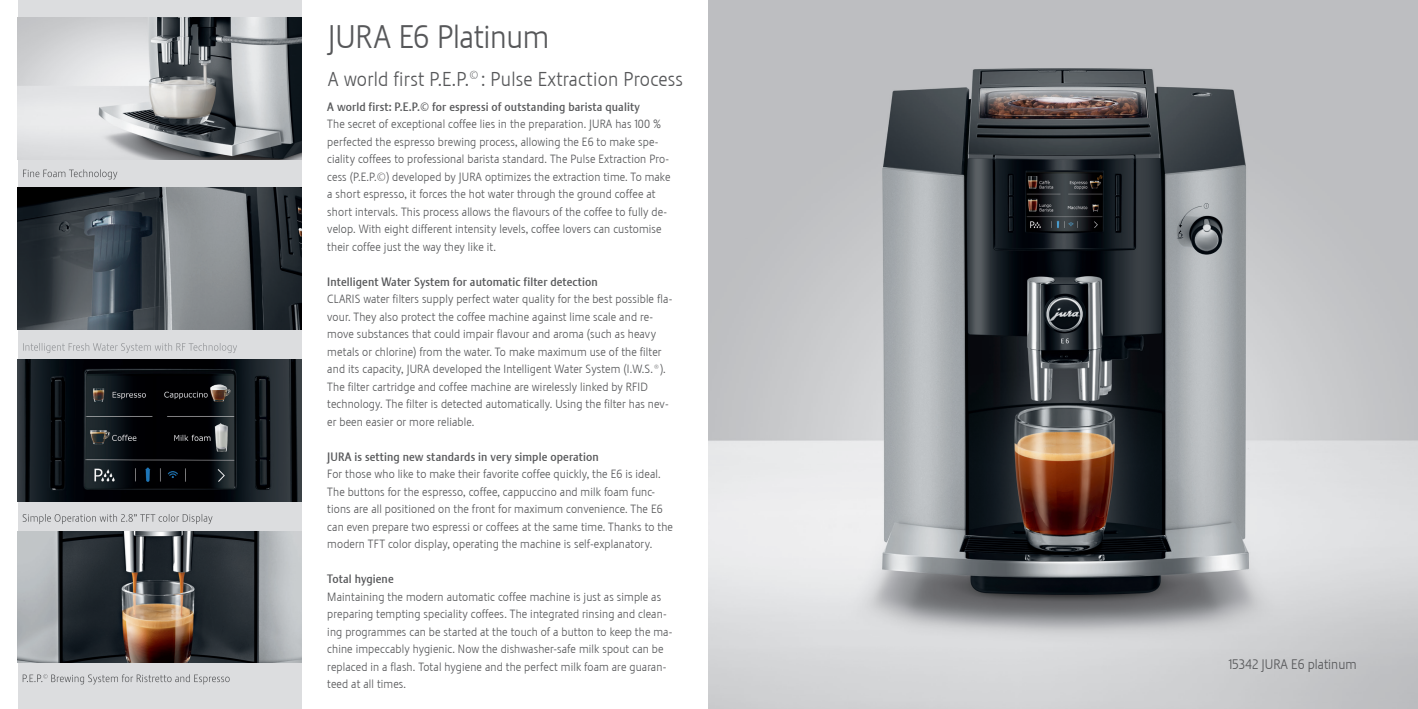
<style>
.page{position:relative;width:1418px;height:709px;background:#fff}
.page>*{position:absolute;margin:0;border:0;box-sizing:border-box;transform-origin:0 0}
.t1{font:32.5px "Stalemate LF Light";letter-spacing:-.015em;color:#57585a}
.t2{font:20px "Stalemate LF Light";letter-spacing:.01em;color:#57585a}
.t3{font:13.75px "Stalemate LF Light";color:#57585a}
.Fliesstext{font:11.88px/17.5px "Stalemate LF Light";letter-spacing:.01em;color:#57585a}
.Fliesstext-2{font:11.88px "Stalemate LF";letter-spacing:.01em;color:#57585a}
</style>
<div class="page">
<div style="left:18px;top:0;width:283px;height:709px;background:#dcdddf"></div>
<svg style="left:23px;top:514px;width:189px;height:10px"></svg>
<svg style="left:23px;top:343px;width:214px;height:10px"></svg>
<svg style="left:23px;top:169px;width:94px;height:10px"></svg>
<svg style="left:23px;top:674px;width:207px;height:10px"></svg>
<img style="left:18px;top:188px;width:283px;height:142px">
<img style="left:18px;top:18px;width:283px;height:141px">
<img style="left:18px;top:360px;width:283px;height:141px">
<img style="left:18px;top:531px;width:283px;height:132px">
<img style="left:709px;top:0;width:708px;height:709px">
<p class="t1" style="left:328px;top:18px;width:223px">JURA E6 Platinum</p>
<p class="t2" style="left:328px;top:67px;width:357px">A world first P.E.P.<sup>©</sup> : Pulse Extraction Process</p>
<p class="Fliesstext-2" style="left:327px;top:99px;width:314px">A world first: P.E.P.© for espressi of outstanding barista quality</p>
<p class="Fliesstext" style="left:327px;top:115px;width:345px">The secret of exceptional coffee lies in the preparation. JURA has 100 % perfected the espresso brewing process, allowing the E6 to make spe&shy;ciality coffees to professional barista standard. The Pulse Extraction Pro&shy;cess (P.E.P.©) developed by JURA optimizes the extraction time. To make a short espresso, it forces the hot water through the ground coffee at short intervals. This process allows the flavours of the coffee to fully de&shy;velop. With eight different intensity levels, coffee lovers can customise their coffee just the way they like it.</p>
<p class="Fliesstext-2" style="left:327px;top:274px;width:272px">Intelligent Water System for automatic filter detection</p>
<p class="Fliesstext" style="left:327px;top:290px;width:346px">CLARIS water filters supply perfect water quality for the best possible fla&shy;vour. They also protect the coffee machine against lime scale and re&shy;move substances that could impair flavour and aroma (such as heavy metals or chlorine) from the water. To make maximum use of the filter and its capacity, JURA developed the Intelligent Water System (I.W.S.®).<br>The filter cartridge and coffee machine are wirelessly linked by RFID technology. The filter is detected automatically. Using the filter has nev&shy;er been easier or more reliable.</p>
<p class="Fliesstext-2" style="left:327px;top:449px;width:273px">JURA is setting new standards in very simple operation</p>
<p class="Fliesstext" style="left:327px;top:465px;width:347px">For those who like to make their favorite coffee quickly, the E6 is ideal.<br>The buttons for the espresso, coffee, cappuccino and milk foam func&shy;tions are all positioned on the front for maximum convenience. The E6 can even prepare two espressi or coffees at the same time. Thanks to the modern TFT color display, operating the machine is self-explanatory.</p>
<p class="Fliesstext-2" style="left:327px;top:572px;width:68px">Total hygiene</p>
<p class="Fliesstext" style="left:327px;top:588px;width:347px">Maintaining the modern automatic coffee machine is just as simple as preparing tempting speciality coffees. The integrated rinsing and clean&shy;ing programmes can be started at the touch of a button to keep the ma&shy;chine impeccably hygienic. Now the dishwasher-safe milk spout can be replaced in a flash. Total hygiene and the perfect milk foam are guaran&shy;teed at all times.</p>
<p class="t3" style="left:1228px;top:656px;width:130px">15342 JURA E6 platinum</p>
</div>
